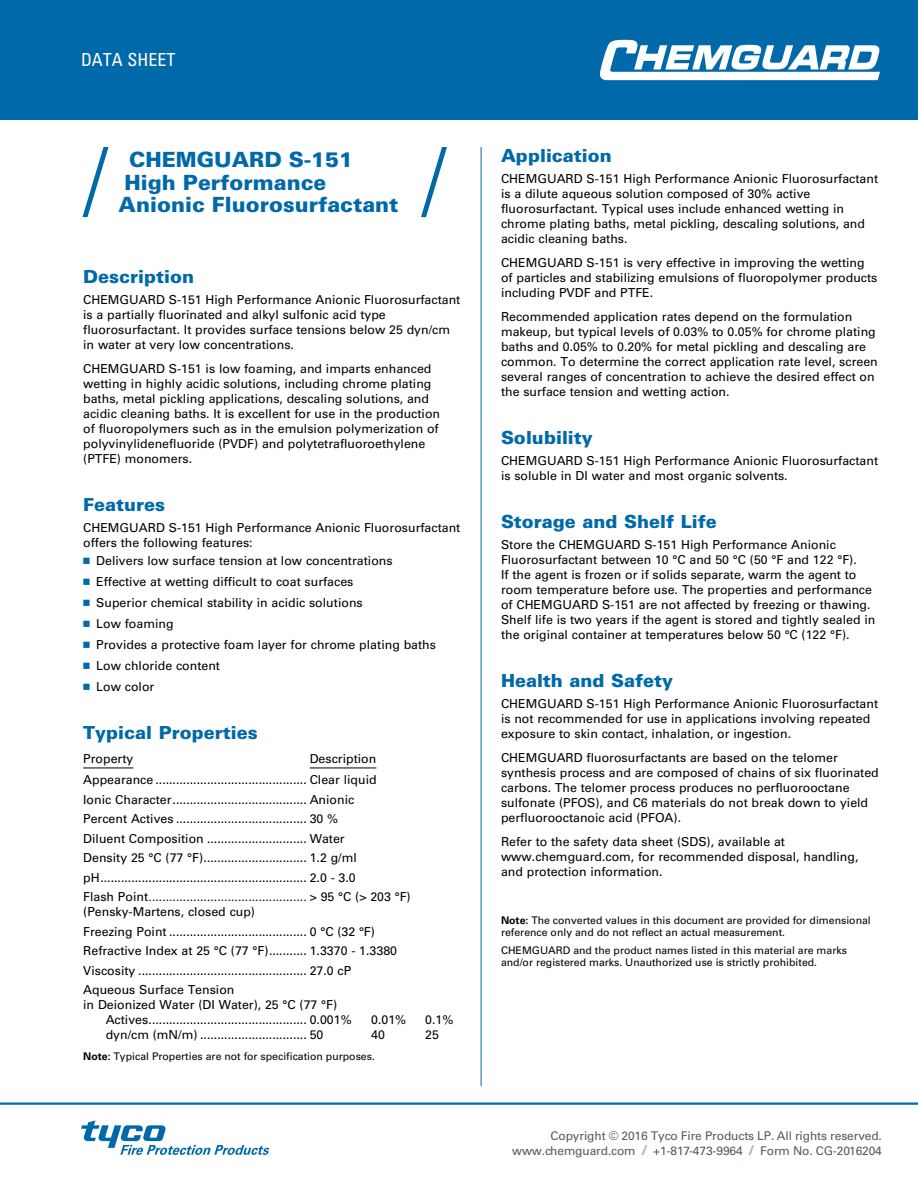
<style>
.page{position:relative;width:918px;height:1188px;background:#fff}
.page>*{position:absolute;margin:0;border:0;box-sizing:border-box;transform-origin:0 0}
.t1{font:900 21px/22.5px "Univers LT Std";color:#0069aa}
.t2{font:900 18px "Univers LT Std";color:#0069aa}
.t3{font:condensed 18px "Univers LT Std";color:#fff}
.t4{font:12.3px/15px "Univers LT Std";color:#000}
.t5{font:12.3px "Helvetica";color:#000}
.t6{font:12px/15px "Univers LT Std";letter-spacing:-.01em;color:#58595b;text-align:right}
.t7{font:10.5px/12px "Univers LT Std";color:#000}
.s1{font-family:"Universal Newswith Comm Pi";color:#0069aa}
.s2{font-family:"Univers LT Std"}
.s3{font-weight:700}
.s4{font-weight:700;font-size:13.5px;color:#80b4d5}
</style>
<div class="page">
<hr style="left:481px;top:147px;width:1px;height:939px;background:#0069aa">
<div style="left:0;top:0;width:918px;height:120px;background:#0069aa"></div>
<svg style="left:600px;top:40px;width:280px;height:40px"></svg>
<svg style="left:81px;top:1120px;width:188px;height:35px"></svg>
<hr style="left:0;top:1102px;width:918px;height:3px;background:#0069aa">
<hr style="left:83px;top:768px;width:50px;height:1px;background:#000">
<hr style="left:310px;top:768px;width:66px;height:1px;background:#000">
<svg style="left:82px;top:147px;width:27px;height:70px"></svg>
<svg style="left:421px;top:147px;width:26px;height:70px"></svg>
<h2 class="t3" style="left:81px;top:48px;width:96px">DATA SHEET</h2>
<h1 class="t1" style="left:119px;top:148px;width:281px;text-indent:10px">CHEMGUARD S-151<br>High Performance<br>Anionic Fluorosurfactant</h1>
<h2 class="t2" style="left:83px;top:266px;width:112px">Description</h2>
<p class="t4" style="left:83px;top:293px;width:379px">CHEMGUARD S-151 High Performance Anionic Fluorosurfactant is a partially fluorinated and alkyl sulfonic acid type fluorosurfactant. It provides surface tensions below 25 dyn/cm in water at very low concentrations.</p>
<p class="t4" style="left:83px;top:362px;width:358px">CHEMGUARD S-151 is low foaming, and imparts enhanced wetting in highly acidic solutions, including chrome plating baths, metal pickling applications, descaling solutions, and acidic cleaning baths. It is excellent for use in the production of fluoropolymers such as in the emulsion polymerization of polyvinylidenefluoride (PVDF) and polytetrafluoroethylene (PTFE) monomers.</p>
<h2 class="t2" style="left:83px;top:494px;width:83px">Features</h2>
<p class="t4" style="left:83px;top:521px;width:379px">CHEMGUARD S-151 High Performance Anionic Fluorosurfactant offers the following features:</p>
<p class="t4" style="left:83px;top:551px;width:354px;line-height:21px"><span class="s1">n</span> Delivers low surface tension at low concentrations<br><span class="s1">n</span> Effective at wetting difficult to coat surfaces<br><span class="s1">n</span> Superior chemical stability in acidic solutions<br><span class="s1">n</span> Low foaming<br><span class="s1">n</span> Provides a protective foam layer for chrome plating baths <span class="s1">n</span> Low chloride content<br><span class="s1">n</span> Low color</p>
<h2 class="t2" style="left:83px;top:722px;width:176px">Typical Properties</h2>
<p class="t4" style="left:83px;top:752px;width:52px">Property</p>
<p class="t4" style="left:83px;top:749px;width:295px;line-height:21px;text-align:right">Description<br>Appearance ............................................ Clear liquid</p>
<p class="t4" style="left:83px;top:790px;width:275px;line-height:19.5px">Ionic Character....................................... Anionic Percent Actives ...................................... 30 % Diluent Composition ............................. Water Density 25 °C (77 °F).............................. 1.2 g/ml pH............................................................ 2.0 - 3.0</p>
<p class="t5" style="left:83px;top:890px;width:329px"><span class="s2">Flash Point</span>.............................................. <span class="s2">&gt; 95 °C (&gt; 203 °F)</span></p>
<p class="t4" style="left:83px;top:902px;width:315px;line-height:19.5px">(Pensky-Martens, closed cup)<br>Freezing Point ........................................ 0 °C (32 °F)<br>Refractive Index at 25 °C (77 °F)........... 1.3370 - 1.3380<br>Viscosity ................................................. 27.0 cP Aqueous Surface Tension</p>
<p class="t4" style="left:106px;top:998px;width:247px;text-indent:-22px">in Deionized Water (DI Water), 25 °C (77 °F)<br>Actives.............................................. 0.001%</p>
<p class="t4" style="left:371px;top:1013px;width:37px">0.01%</p>
<p class="t4" style="left:425px;top:1013px;width:30px">0.1%</p>
<p class="t4" style="left:106px;top:1028px;width:219px">dyn/cm (mN/m) ............................... 50</p>
<p class="t4" style="left:371px;top:1028px;width:15px">40</p>
<p class="t4" style="left:425px;top:1028px;width:15px">25</p>
<p class="t7" style="left:83px;top:1051px;width:293px"><span class="s3">Note:</span> Typical Properties are not for specification purposes.</p>
<h2 class="t2" style="left:501px;top:144px;width:112px">Application</h2>
<p class="t4" style="left:501px;top:171px;width:379px">CHEMGUARD S-151 High Performance Anionic Fluorosurfactant is a dilute aqueous solution composed of 30% active fluorosurfactant. Typical uses include enhanced wetting in chrome plating baths, metal pickling, descaling solutions, and acidic cleaning baths.</p>
<p class="t4" style="left:501px;top:255px;width:378px">CHEMGUARD S-151 is very effective in improving the wetting of particles and stabilizing emulsions of fluoropolymer products including PVDF and PTFE.</p>
<p class="t4" style="left:501px;top:309px;width:378px">Recommended application rates depend on the formulation makeup, but typical levels of 0.03% to 0.05% for chrome plating baths and 0.05% to 0.20% for metal pickling and descaling are common. To determine the correct application rate level, screen several ranges of concentration to achieve the desired effect on the surface tension and wetting action.</p>
<h2 class="t2" style="left:501px;top:426px;width:93px">Solubility</h2>
<p class="t4" style="left:501px;top:453px;width:379px">CHEMGUARD S-151 High Performance Anionic Fluorosurfactant is soluble in DI water and most organic solvents.</p>
<h2 class="t2" style="left:501px;top:510px;width:217px">Storage and Shelf Life</h2>
<p class="t4" style="left:501px;top:537px;width:376px">Store the CHEMGUARD S-151 High Performance Anionic Fluorosurfactant between 10 °C and 50 °C (50 °F and 122 °F).<br>If the agent is frozen or if solids separate, warm the agent to room temperature before use. The properties and performance of CHEMGUARD S-151 are not affected by freezing or thawing.<br>Shelf life is two years if the agent is stored and tightly sealed in the original container at temperatures below 50 °C (122 °F).</p>
<h2 class="t2" style="left:501px;top:669px;width:174px">Health and Safety</h2>
<p class="t4" style="left:501px;top:696px;width:379px">CHEMGUARD S-151 High Performance Anionic Fluorosurfactant is not recommended for use in applications involving repeated exposure to skin contact, inhalation, or ingestion.</p>
<p class="t4" style="left:501px;top:750px;width:379px">CHEMGUARD fluorosurfactants are based on the telomer synthesis process and are composed of chains of six fluorinated carbons. The telomer process produces no perfluorooctane sulfonate (PFOS), and C6 materials do not break down to yield perfluorooctanoic acid (PFOA).</p>
<p class="t4" style="left:501px;top:834px;width:359px">Refer to the safety data sheet (SDS), available at www.chemguard.com, for recommended disposal, handling, and protection information.</p>
<p class="t7" style="left:501px;top:914px;width:371px"><span class="s3">Note:</span> The converted values in this document are provided for dimensional reference only and do not reflect an actual measurement.</p>
<p class="t7" style="left:501px;top:944px;width:347px">CHEMGUARD and the product names listed in this material are marks and/or registered marks. Unauthorized use is strictly prohibited.</p>
<p class="t6" style="left:512px;top:1128px;width:371px">Copyright © 2016 Tyco Fire Products LP. All rights reserved. www.chemguard.com <span class="s4">/</span> +1-817-473-9964 <span class="s4">/</span> Form No. CG-2016204</p>
</div>
